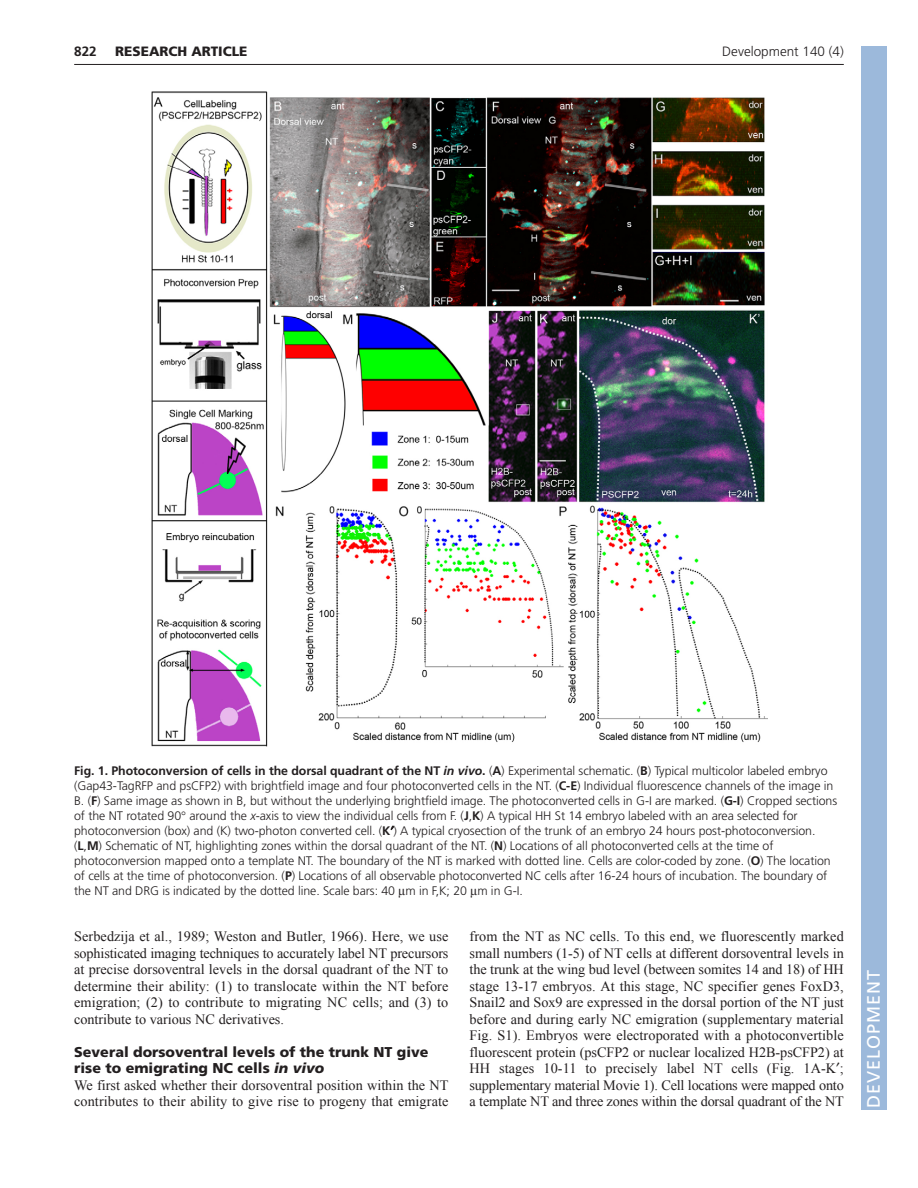
<style>
.page{position:relative;width:918px;height:1188px;background:#fff}
.page>*{position:absolute;margin:0;border:0;box-sizing:border-box;transform-origin:0 0}
.t1{font:18px "Frutiger LT Std";letter-spacing:.055em;color:#fff}
.t2{font:14.25px/16.5px "Times New Roman";color:#231f20;text-align:justify}
.t3{font:900 14.25px/16.5px "Frutiger LT Std";color:#231f20}
.t4{font:300 13.5px "Frutiger";color:#231f20}
.t5{font:900 13.5px "Frutiger LT Std";color:#231f20}
.t6{font:700 13.5px "Frutiger LT Std";color:#231f20}
.t7{font:300 12.3px/15px "Frutiger";letter-spacing:-.005em;color:#231f20}
.s1{font-weight:700}
.s2{font-weight:700;font-style:italic}
.s3{font-family:"Times New Roman";font-weight:400}
.s4{font-style:italic}
</style>
<div class="page">
<hr style="left:74px;top:64px;width:770px;height:1px;background:#231f20">
<img style="left:151px;top:91px;width:616px;height:656px">
<div style="left:861px;top:46px;width:25px;height:1064px;background:#9cb9db"></div>
<p class="t6" style="left:74px;top:46px;width:24px">822</p>
<p class="t5" style="left:115px;top:46px;width:134px">RESEARCH ARTICLE</p>
<p class="t4" style="left:722px;top:46px;width:123px">Development 140 (4)</p>
<p class="t7" style="left:74px;top:765px;width:765px"><span class="s1">Fig. 1. Photoconversion of cells in the dorsal quadrant of the NT</span> <span class="s2">in vivo</span><span class="s1">.</span> (<span class="s1">A</span>) Experimental schematic. (<span class="s1">B</span>) Typical multicolor labeled embryo (Gap43-TagRFP and psCFP2) with brightfield image and four photoconverted cells in the NT. (<span class="s1">C-E</span>) Individual fluorescence channels of the image in B. (<span class="s1">F</span>) Same image as shown in B, but without the underlying brightfield image. The photoconverted cells in G-I are marked. (<span class="s1">G-I</span>) Cropped sections of the NT rotated 90<span class="s3">°</span> around the <span class="s4">x</span>-axis to view the individual cells from F. (<span class="s1">J</span>,<span class="s1">K</span>) A typical HH St 14 embryo labeled with an area selected for photoconversion (box) and (K) two-photon converted cell. (<span class="s1">K</span> ) A typical cryosection of the trunk of an embryo 24 hours post-photoconversion. (<span class="s1">L</span>,<span class="s1">M</span>) Schematic of NT, highlighting zones within the dorsal quadrant of the NT. (<span class="s1">N</span>) Locations of all photoconverted cells at the time of photoconversion mapped onto a template NT. The boundary of the NT is marked with dotted line. Cells are color-coded by zone. (<span class="s1">O</span>) The location of cells at the time of photoconversion. (<span class="s1">P</span>) Locations of all observable photoconverted NC cells after 16-24 hours of incubation. The boundary of the NT and DRG is indicated by the dotted line. Scale bars: 40 m in F,K; 20 m in G-I.</p>
<p class="t2" style="left:74px;top:928px;width:376px">Serbedzija et al., 1989; Weston and Butler, 1966). Here, we use sophisticated imaging techniques to accurately label NT precursors at precise dorsoventral levels in the dorsal quadrant of the NT to determine their ability: (1) to translocate within the NT before emigration; (2) to contribute to migrating NC cells; and (3) to contribute to various NC derivatives.</p>
<p class="t3" style="left:74px;top:1045px;width:356px">Several dorsoventral levels of the trunk NT give rise to emigrating NC cells <span class="s4">in vivo</span></p>
<p class="t2" style="left:74px;top:1077px;width:376px">We first asked whether their dorsoventral position within the NT contributes to their ability to give rise to progeny that emigrate</p>
<p class="t2" style="left:470px;top:928px;width:376px">from the NT as NC cells. To this end, we fluorescently marked small numbers (1-5) of NT cells at different dorsoventral levels in the trunk at the wing bud level (between somites 14 and 18) of HH stage 13-17 embryos. At this stage, NC specifier genes FoxD3, Snail2 and Sox9 are expressed in the dorsal portion of the NT just before and during early NC emigration (supplementary material Fig. S1). Embryos were electroporated with a photoconvertible fluorescent protein (psCFP2 or nuclear localized H2B-psCFP2) at HH stages 10-11 to precisely label NT cells (Fig. 1A-K ; supplementary material Movie 1). Cell locations were mapped onto a template NT and three zones within the dorsal quadrant of the NT</p>
<h1 class="t1" style="left:863px;top:1108px;width:140px;rotate:-90deg">DEVELOPMENT</h1>
</div>
